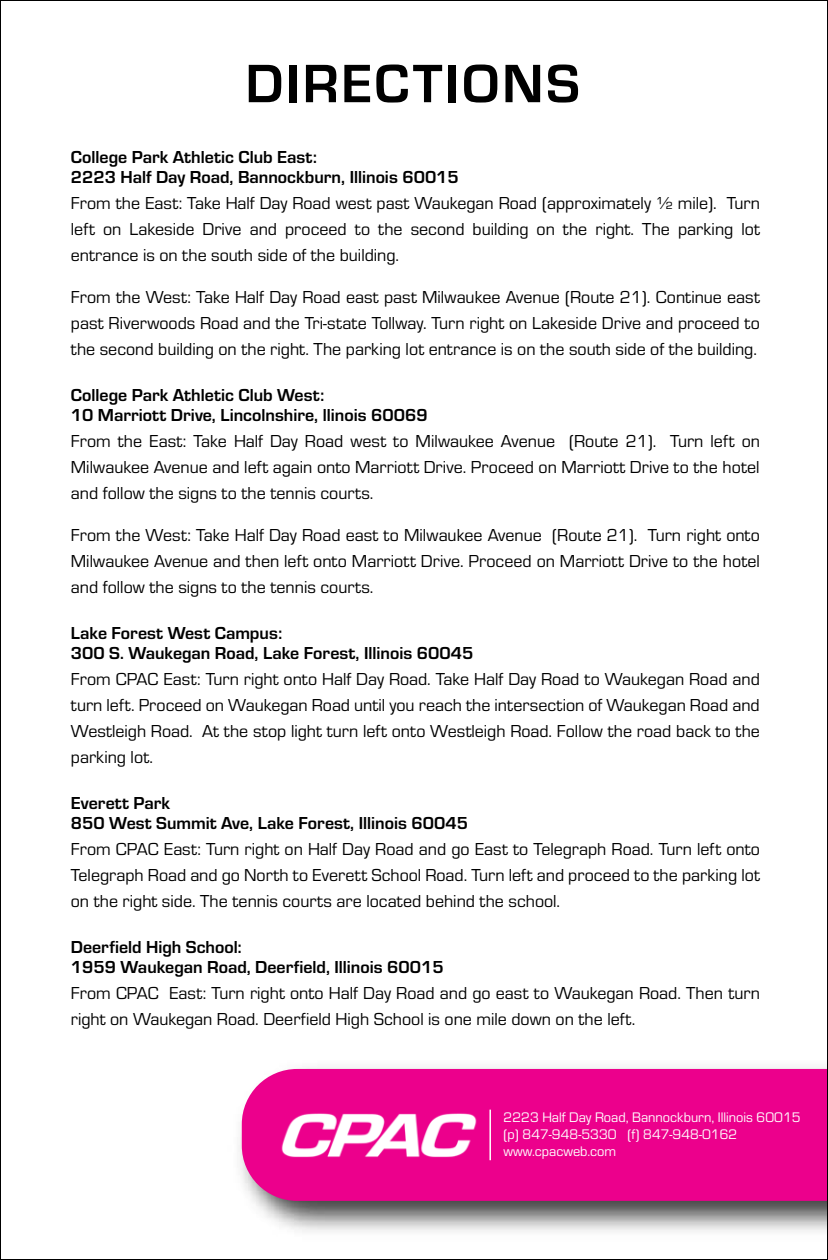
<style>
.page{position:relative;width:828px;height:1260px;background:#fff}
.page>*{position:absolute;margin:0;border:0;box-sizing:border-box;transform-origin:0 0}
.t1{font:700 56px "Eurostile";letter-spacing:.05em;color:#000}
.t2{font:18px/26px "Eurostile";color:#000;text-align:justify}
.t3{font:700 18px/20px "Eurostile";color:#000}
.t4{font:14.4px/16.8px "Eurostile";color:#fff}
</style>
<div class="page">
<img style="left:239px;top:1067px;width:586px;height:165px">
<div style="left:242px;top:1069px;width:583px;height:132px;background:#ec008c"></div>
<hr style="left:489px;top:1110px;width:2px;height:50px;background:#fff">
<img style="left:278px;top:1109px;width:203px;height:52px">
<h1 class="t1" style="left:245px;top:43px;width:336px">DIRECTIONS</h1>
<p class="t3" style="left:71px;top:146px;width:390px">College Park Athletic Club East:<br>2223 Half Day Road, Bannockburn, Illinois 60015</p>
<p class="t2" style="left:71px;top:190px;width:691px">From the East: Take Half Day Road west past Waukegan Road (approximately ½ mile). Turn left on Lakeside Drive and proceed to the second building on the right. The parking lot entrance is on the south side of the building.</p>
<p class="t2" style="left:71px;top:284px;width:691px">From the West: Take Half Day Road east past Milwaukee Avenue (Route 21). Continue east past Riverwoods Road and the Tri-state Tollway. Turn right on Lakeside Drive and proceed to the second building on the right. The parking lot entrance is on the south side of the building.</p>
<p class="t3" style="left:71px;top:384px;width:358px">College Park Athletic Club West:<br>10 Marriott Drive, Lincolnshire, llinois 60069</p>
<p class="t2" style="left:71px;top:428px;width:691px">From the East: Take Half Day Road west to Milwaukee Avenue (Route 21). Turn left on Milwaukee Avenue and left again onto Marriott Drive. Proceed on Marriott Drive to the hotel and follow the signs to the tennis courts.</p>
<p class="t2" style="left:71px;top:522px;width:691px">From the West: Take Half Day Road east to Milwaukee Avenue (Route 21). Turn right onto Milwaukee Avenue and then left onto Marriott Drive. Proceed on Marriott Drive to the hotel and follow the signs to the tennis courts.</p>
<p class="t3" style="left:71px;top:622px;width:404px">Lake Forest West Campus:<br>300 S. Waukegan Road, Lake Forest, Illinois 60045</p>
<p class="t2" style="left:71px;top:666px;width:691px">From CPAC East: Turn right onto Half Day Road. Take Half Day Road to Waukegan Road and turn left. Proceed on Waukegan Road until you reach the intersection of Waukegan Road and Westleigh Road. At the stop light turn left onto Westleigh Road. Follow the road back to the parking lot.</p>
<p class="t3" style="left:71px;top:792px;width:399px">Everett Park<br>850 West Summit Ave, Lake Forest, Illinois 60045</p>
<p class="t2" style="left:71px;top:836px;width:691px">From CPAC East: Turn right on Half Day Road and go East to Telegraph Road. Turn left onto Telegraph Road and go North to Everett School Road. Turn left and proceed to the parking lot on the right side. The tennis courts are located behind the school.</p>
<p class="t3" style="left:71px;top:936px;width:374px">Deerfield High School:<br>1959 Waukegan Road, Deerfield, Illinois 60015</p>
<p class="t2" style="left:71px;top:980px;width:691px">From CPAC East: Turn right onto Half Day Road and go east to Waukegan Road. Then turn right on Waukegan Road. Deerfield High School is one mile down on the left.</p>
<p class="t4" style="left:504px;top:1109px;width:299px">2223 Half Day Road, Bannockburn, Illinois 60015 (p) 847-948-5330 (f) 847-948-0162 www.cpacweb.com</p>
</div>
